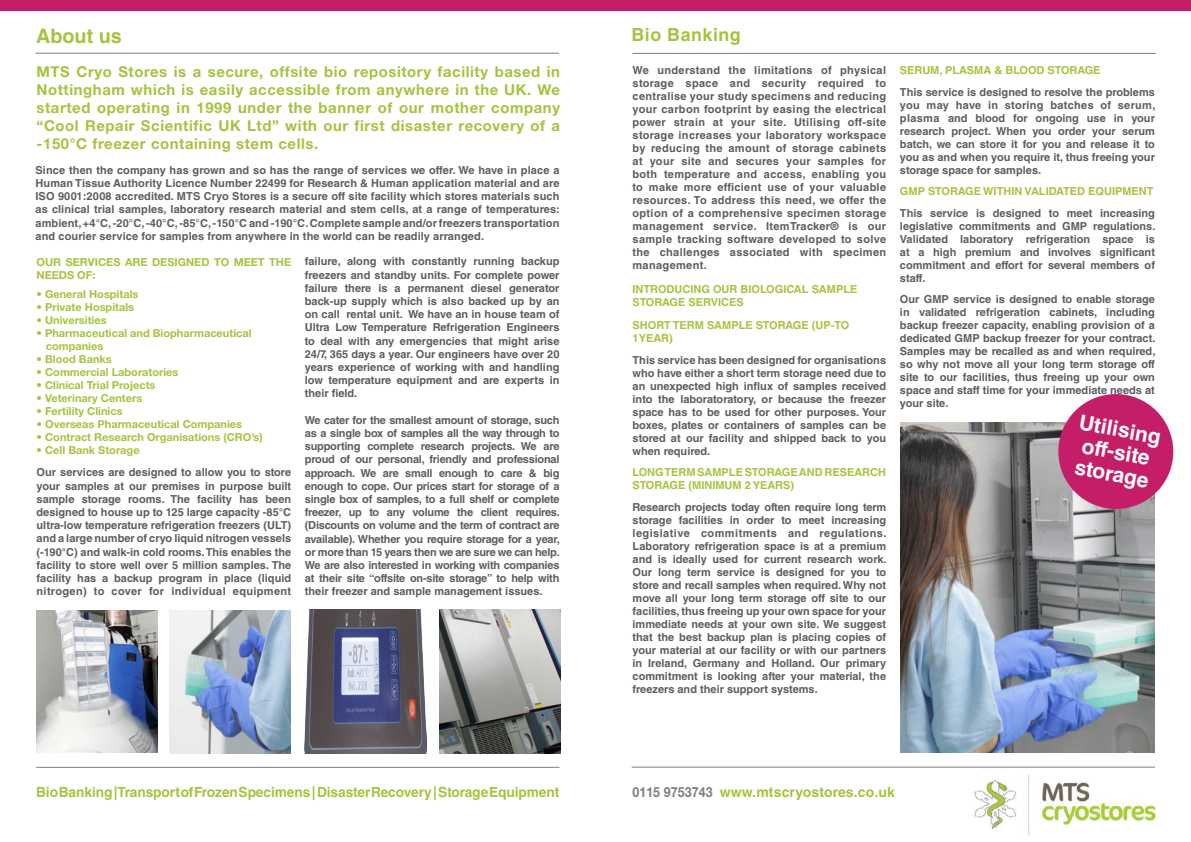
<style>
.page{position:relative;width:1191px;height:842px;background:#fff}
.page>*{position:absolute;margin:0;border:0;box-sizing:border-box;transform-origin:0 0}
.t1{font:700 21px/22.5px "Helvetica LT Std";color:#fff}
.t2{font:700 20px "Helvetica LT Std";color:#a5c33f}
.t3{font:700 18px "Helvetica LT Std";letter-spacing:.03em;color:#a5c33f}
.t4{font:700 15px/18px "Helvetica Neue LT Std";letter-spacing:.04em;color:#a5c33f;text-align:justify}
.t5{font:700 14px "Helvetica LT Std";letter-spacing:-.005em;color:#a5c33f}
.t6{font:700 11px/13px "Helvetica LT Std";color:#5d5d60;text-align:justify}
.t7{font:700 11px/13px "Helvetica Neue LT Std";color:#a5c33f}
.t8{font:700 11px/13px "Helvetica LT Std";color:#a5c33f}
.s1{font-family:"Helvetica Neue LT Std";color:#7c7e81}
</style>
<div class="page">
<div style="left:0;top:0;width:1191px;height:10px;background:#c51e68"></div>
<hr style="left:35px;top:53px;width:524px;height:1px;background:#7c7e81">
<hr style="left:632px;top:53px;width:523px;height:1px;background:#7c7e81">
<img style="left:36px;top:610px;width:121px;height:142px">
<img style="left:305px;top:610px;width:121px;height:144px">
<img style="left:169px;top:610px;width:122px;height:143px">
<img style="left:439px;top:610px;width:121px;height:143px">
<img style="left:900px;top:422px;width:255px;height:330px">
<svg style="left:1053px;top:394px;width:121px;height:120px;background:#ca5287"></svg>
<hr style="left:36px;top:767px;width:523px;height:1px;background:#7c7e81">
<img style="left:974px;top:774px;width:182px;height:62px">
<hr style="left:631px;top:767px;width:524px;height:1px;background:#7c7e81">
<h3 class="t3" style="left:631px;top:24px;width:111px">Bio Banking</h3>
<p class="t6" style="left:632px;top:64px;width:255px">We understand the limitations of physical storage space and security required to centralise your study specimens and reducing your carbon footprint by easing the electrical power strain at your site. Utilising off-site storage increases your laboratory workspace by reducing the amount of storage cabinets at your site and secures your samples for both temperature and access, enabling you to make more efficient use of your valuable resources. To address this need, we offer the option of a comprehensive specimen storage management service. ItemTracker® is our sample tracking software developed to solve the challenges associated with specimen management.</p>
<p class="t8" style="left:632px;top:282px;width:226px">INTRODUCING OUR BIOLOGICAL SAMPLE<br>STORAGE SERVICES</p>
<p class="t8" style="left:632px;top:319px;width:218px">SHORT TERM SAMPLE STORAGE (UP-TO<br>1YEAR)</p>
<p class="t6" style="left:632px;top:353px;width:255px">This service has been designed for organisations who have either a short term storage need due to an unexpected high influx of samples received into the laboratoratory, or because the freezer space has to be used for other purposes. Your boxes, plates or containers of samples can be stored at our facility and shipped back to you when required.</p>
<p class="t8" style="left:632px;top:466px;width:255px">LONG TERM SAMPLE STORAGE AND RESEARCH<br>STORAGE (MINIMUM 2 YEARS)</p>
<p class="t6" style="left:632px;top:500px;width:255px">Research projects today often require long term storage facilities in order to meet increasing legislative commitments and regulations.<br>Laboratory refrigeration space is at a premium and is ideally used for current research work.<br>Our long term service is designed for you to store and recall samples when required. Why not move all your long term storage off site to our facilities, thus freeing up your own space for your immediate needs at your own site. We suggest that the best backup plan is placing copies of your material at our facility or with our partners in Ireland, Germany and Holland. Our primary commitment is looking after your material, the freezers and their support systems.</p>
<h2 class="t2" style="left:36px;top:23px;width:87px">About us</h2>
<p class="t4" style="left:37px;top:62px;width:525px">MTS Cryo Stores is a secure, offsite bio repository facility based in Nottingham which is easily accessible from anywhere in the UK. We started operating in 1999 under the banner of our mother company “Cool Repair Scientific UK Ltd” with our first disaster recovery of a -150°C freezer containing stem cells.</p>
<p class="t8" style="left:900px;top:64px;width:202px">SERUM, PLASMA &amp; BLOOD STORAGE</p>
<p class="t6" style="left:900px;top:85px;width:257px">This service is designed to resolve the problems you may have in storing batches of serum, plasma and blood for ongoing use in your research project. When you order your serum batch, we can store it for you and release it to you as and when you require it, thus freeing your storage space for samples.</p>
<p class="t8" style="left:900px;top:185px;width:255px">GMP STORAGE WITHIN VALIDATED EQUIPMENT</p>
<p class="t6" style="left:900px;top:206px;width:257px">This service is designed to meet increasing legislative commitments and GMP regulations.<br>Validated laboratory refrigeration space is at a high premium and involves significant commitment and effort for several members of staff.</p>
<p class="t6" style="left:900px;top:293px;width:257px">Our GMP service is designed to enable storage in validated refrigeration cabinets, including backup freezer capacity, enabling provision of a dedicated GMP backup freezer for your contract.<br>Samples may be recalled as and when required, so why not move all your long term storage off site to our facilities, thus freeing up your own space and staff time for your immediate needs at your site.</p>
<p class="t6" style="left:35px;top:163px;width:526px">Since then the company has grown and so has the range of services we offer. We have in place a Human Tissue Authority Licence Number 22499 for Research &amp; Human application material and are ISO 9001:2008 accredited. MTS Cryo Stores is a secure off site facility which stores materials such as clinical trial samples, laboratory research material and stem cells, at a range of temperatures: ambient, +4°C, -20°C, -40°C, -85°C, -150°C and -190°C. Complete sample and/or freezers transportation and courier service for samples from anywhere in the world can be readily arranged.</p>
<p class="t6" style="left:305px;top:255px;width:256px">failure, along with constantly running backup freezers and standby units. For complete power failure there is a permanent diesel generator back-up supply which is also backed up by an on call rental unit. We have an in house team of Ultra Low Temperature Refrigeration Engineers to deal with any emergencies that might arise 24/7, 365 days a year. Our engineers have over 20 years experience of working with and handling low temperature equipment and are experts in their field.</p>
<p class="t6" style="left:305px;top:413px;width:257px">We cater for the smallest amount of storage, such as a single box of samples all the way through to supporting complete research projects. We are proud of our personal, friendly and professional approach. We are small enough to care &amp; big enough to cope. Our prices start for storage of a single box of samples, to a full shelf or complete freezer, up to any volume the client requires. (Discounts on volume and the term of contract are available). Whether you require storage for a year, or more than 15 years then we are sure we can help.<br>We are also interested in working with companies at their site “offsite on-site storage” to help with their freezer and sample management issues.</p>
<h1 class="t1" style="left:1081px;top:411px;width:84px;rotate:10deg">Utilising off-site storage</h1>
<p class="t7" style="left:37px;top:255px;width:256px">OUR SERVICES ARE DESIGNED TO MEET THE<br>NEEDS OF:</p>
<p class="t7" style="left:37px;top:287px;width:103px">• General Hospitals</p>
<p class="t7" style="left:37px;top:300px;width:99px">• Private Hospitals</p>
<p class="t7" style="left:37px;top:313px;width:72px">• Universities</p>
<p class="t7" style="left:46px;top:326px;width:207px;text-indent:-9px">• Pharmaceutical and Biopharmaceutical companies</p>
<p class="t7" style="left:37px;top:352px;width:77px">• Blood Banks</p>
<p class="t7" style="left:37px;top:365px;width:143px">• Commercial Laboratories</p>
<p class="t7" style="left:37px;top:378px;width:120px">• Clinical Trial Projects</p>
<p class="t7" style="left:37px;top:391px;width:107px">• Veterinary Centers</p>
<p class="t7" style="left:37px;top:404px;width:88px">• Fertility Clinics</p>
<p class="t7" style="left:37px;top:417px;width:207px">• Overseas Pharmaceutical Companies</p>
<p class="t7" style="left:37px;top:430px;width:228px">• Contract Research Organisations (CRO’s)</p>
<p class="t7" style="left:37px;top:443px;width:105px">• Cell Bank Storage</p>
<p class="t6" style="left:37px;top:466px;width:256px">Our services are designed to allow you to store your samples at our premises in purpose built sample storage rooms. The facility has been designed to house up to 125 large capacity -85°C ultra-low temperature refrigeration freezers (ULT) and a large number of cryo liquid nitrogen vessels (-190°C) and walk-in cold rooms. This enables the facility to store well over 5 million samples. The facility has a backup program in place (liquid nitrogen) to cover for individual equipment</p>
<p class="t5" style="left:36px;top:784px;width:525px">Bio Banking | Transport of Frozen Specimens | Disaster Recovery | Storage Equipment</p>
<p class="t5" style="left:632px;top:784px;width:264px"><span class="s1">0115 9753743</span> www.mtscryostores.co.uk</p>
</div>
